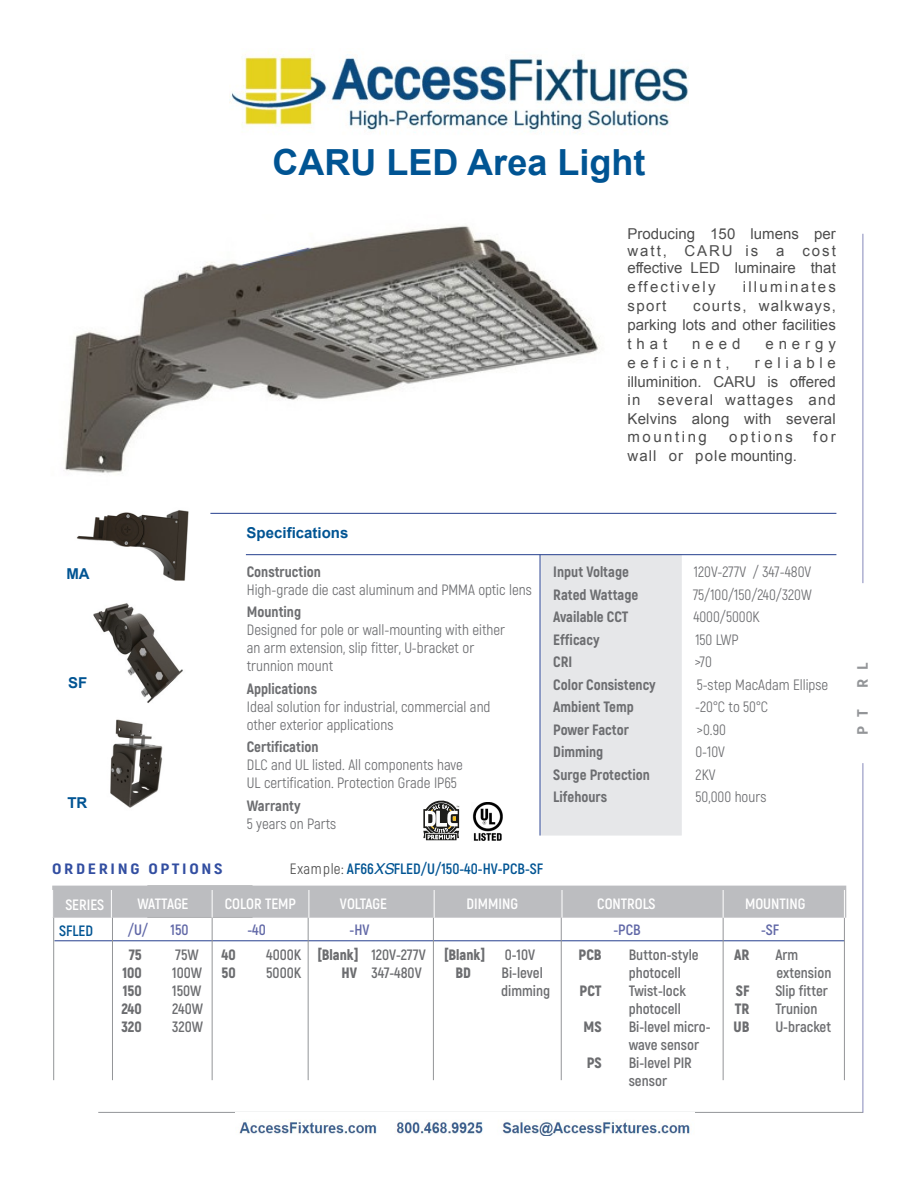
<style>
.page{position:relative;width:918px;height:1188px;background:#fff}
.page>*{position:absolute;margin:0;border:0;box-sizing:border-box;transform-origin:0 0}
.t1{font:700 36px "Arial";color:#005493}
.t2{font:15px/18px "Akrobat";color:#6c6d70}
.t3{font:15px/18.6px "Arial";letter-spacing:.075em;color:#4d4d4d;text-align:justify}
.t4{font:700 15px/18px "Akrobat";color:#6c6d70}
.t5{font:800 15px "Akrobat";color:#6c6d70}
.t6{font:700 15px "Akrobat";color:#fff}
.t7{font:900 15px "Akrobat";color:#6c6d70}
.t8{font:700 15px "Akrobat";color:#005493}
.t9{font:15px "Arial";letter-spacing:.15em;color:#4d4d4d}
.t10{font:700 15px "Arial";color:#005493}
.t11{font:15px "Arial";letter-spacing:.035em;color:#4d4d4d}
.t12{font:700 15px "Akrobat";color:#6168a7}
.t13{font:800 15px "Akrobat";letter-spacing:.15em;color:#324ea1;scale:1.18 1}
.t14{font:15px "Arial";letter-spacing:.31em;color:#4d4d4d}
.t15{font:700 15px "Akrobat";letter-spacing:-.02em;color:#fff}
.t16{font:15px "Arial";letter-spacing:.17em;color:#4d4d4d}
.t17{font:800 15px "Akrobat";color:#939598;scale:1.18 1}
.s1{font-weight:400;color:#4d4d4d}
.s2{font-family:"Helvetica";font-weight:400;font-style:italic}
.s3{color:#6168a7}
.s4{font-weight:900}
</style>
<div class="page">
<hr style="left:98px;top:1112px;width:765px;height:1px;background:#939598">
<div style="left:541px;top:555px;width:141px;height:281px;background:#e6e7e9"></div>
<hr style="left:246px;top:554px;width:590px;height:1px;background:#253f8e">
<hr style="left:210px;top:513px;width:626px;height:1px;background:#253f8e">
<svg style="left:423px;top:801px;width:36px;height:39px"></svg>
<img style="left:472px;top:802px;width:31px;height:39px">
<hr style="left:540px;top:555px;width:1px;height:281px;background:#253f8e">
<div style="left:52px;top:886px;width:794px;height:32px;background:#bcbdc0;border:2px solid #bcbdc0"></div>
<hr style="left:54px;top:940px;width:791px;height:1px;background:#253f8e">
<hr style="left:212px;top:918px;width:1px;height:162px;background:#939598">
<svg style="left:212px;top:890px;width:1px;height:28px"></svg>
<hr style="left:723px;top:918px;width:1px;height:162px;background:#939598">
<svg style="left:723px;top:890px;width:1px;height:28px"></svg>
<hr style="left:844px;top:918px;width:1px;height:162px;background:#939598">
<svg style="left:844px;top:890px;width:1px;height:28px"></svg>
<hr style="left:308px;top:918px;width:1px;height:162px;background:#939598">
<svg style="left:309px;top:890px;width:1px;height:28px"></svg>
<hr style="left:433px;top:918px;width:1px;height:162px;background:#939598">
<svg style="left:434px;top:890px;width:1px;height:28px"></svg>
<hr style="left:112px;top:918px;width:1px;height:162px;background:#939598">
<svg style="left:111px;top:890px;width:1px;height:28px"></svg>
<hr style="left:53px;top:918px;width:1px;height:162px;background:#939598">
<svg style="left:52px;top:890px;width:1px;height:28px"></svg>
<svg style="left:562px;top:890px;width:1px;height:28px"></svg>
<hr style="left:561px;top:918px;width:1px;height:162px;background:#939598">
<hr style="left:863px;top:234px;width:1px;height:349px;background:#8688ba">
<hr style="left:863px;top:763px;width:1px;height:350px;background:#8688ba">
<img style="left:230px;top:49px;width:458px;height:85px">
<img style="left:93px;top:603px;width:90px;height:100px">
<img style="left:76px;top:510px;width:113px;height:71px">
<img style="left:110px;top:719px;width:53px;height:89px">
<img style="left:65px;top:226px;width:535px;height:247px">
<img style="left:239px;top:1122px;width:451px;height:13px">
<h1 class="t1" style="left:273px;top:143px;width:374px">CARU LED Area Light</h1>
<p class="t3" style="left:628px;top:226px;width:210px;line-height:17px">Producing 150 lumens per watt, CARU is a cost effective LED luminaire that</p>
<p class="t9" style="left:628px;top:279px;width:90px">effectively</p>
<p class="t9" style="left:743px;top:279px;width:95px">illuminates</p>
<p class="t3" style="left:628px;top:297px;width:40px">sport</p>
<p class="t3" style="left:628px;top:296px;width:210px;line-height:19px;text-indent:66px">courts, walkways, parking lots and other facilities that</p>
<p class="t3" style="left:692px;top:335px;width:50px">need</p>
<p class="t3" style="left:765px;top:335px;width:72px">energy</p>
<p class="t14" style="left:628px;top:354px;width:104px">eeficient,</p>
<p class="t3" style="left:628px;top:353px;width:210px;text-indent:127px">reliable illuminition. CARU is offered in several wattages and Kelvins along with several mounting</p>
<p class="t16" style="left:729px;top:429px;width:65px">options</p>
<p class="t3" style="left:813px;top:428px;width:24px">for</p>
<p class="t11" style="left:628px;top:447px;width:171px">wall or pole mounting.</p>
<p class="t10" style="left:66px;top:565px;width:25px">MA</p>
<p class="t10" style="left:68px;top:675px;width:21px">SF</p>
<p class="t10" style="left:67px;top:794px;width:21px">TR</p>
<p class="t10" style="left:247px;top:524px;width:103px">Specifications</p>
<p class="t5" style="left:247px;top:562px;width:76px">Construction</p>
<p class="t2" style="left:247px;top:580px;width:286px">High-grade die cast aluminum and PMMA optic lens</p>
<p class="t5" style="left:247px;top:602px;width:56px">Mounting</p>
<p class="t2" style="left:247px;top:621px;width:260px">Designed for pole or wall-mounting with either an arm extension, slip fitter, U-bracket or trunnion mount</p>
<p class="t5" style="left:247px;top:679px;width:72px">Applications</p>
<p class="t2" style="left:247px;top:697px;width:245px">Ideal solution for industrial, commercial and other exterior applications</p>
<p class="t5" style="left:247px;top:737px;width:73px">Certification</p>
<p class="t2" style="left:247px;top:756px;width:218px">DLC and UL listed. All components have<br>UL certification. Protection Grade IP65</p>
<p class="t5" style="left:247px;top:796px;width:55px">Warranty</p>
<p class="t2" style="left:247px;top:814px;width:91px">5 years on Parts</p>
<p class="t5" style="left:553px;top:562px;width:77px">Input Voltage</p>
<p class="t2" style="left:694px;top:563px;width:119px">120V-277V / 347-480V</p>
<p class="t5" style="left:553px;top:585px;width:87px">Rated Wattage</p>
<p class="t2" style="left:693px;top:585px;width:120px">75/100/150/240/320W</p>
<p class="t5" style="left:553px;top:607px;width:77px">Available CCT</p>
<p class="t2" style="left:693px;top:608px;width:68px">4000/5000K</p>
<p class="t5" style="left:553px;top:630px;width:48px">Efficacy</p>
<p class="t2" style="left:695px;top:630px;width:45px">150 LWP</p>
<p class="t5" style="left:553px;top:652px;width:21px">CRI</p>
<p class="t2" style="left:695px;top:653px;width:19px">&gt;70</p>
<p class="t5" style="left:553px;top:675px;width:104px">Color Consistency</p>
<p class="t2" style="left:697px;top:675px;width:133px">5-step MacAdam Ellipse</p>
<p class="t5" style="left:553px;top:697px;width:82px">Ambient Temp</p>
<p class="t2" style="left:695px;top:698px;width:74px">-20°C to 50°C</p>
<p class="t5" style="left:553px;top:720px;width:77px">Power Factor</p>
<p class="t2" style="left:697px;top:720px;width:31px">&gt;0.90</p>
<p class="t5" style="left:553px;top:742px;width:52px">Dimming</p>
<p class="t2" style="left:695px;top:743px;width:31px">0-10V</p>
<p class="t5" style="left:553px;top:765px;width:98px">Surge Protection</p>
<p class="t2" style="left:696px;top:765px;width:21px">2KV</p>
<p class="t5" style="left:553px;top:787px;width:55px">Lifehours</p>
<p class="t2" style="left:696px;top:788px;width:72px">50,000 hours</p>
<p class="t8" style="left:290px;top:859px;width:255px"><span class="s1">Example:</span> AF66<span class="s2">XS</span>FLED/U/150-40-HV-PCB-SF</p>
<p class="t13" style="left:52px;top:859px;width:146px">ORDERING OPTIONS</p>
<p class="t6" style="left:66px;top:896px;width:40px">SERIES</p>
<p class="t15" style="left:137px;top:895px;width:53px">WATTAGE</p>
<p class="t12" style="left:128px;top:920px;width:22px">/U/</p>
<p class="t12" style="left:171px;top:920px;width:19px">150</p>
<p class="t7" style="left:129px;top:945px;width:14px">75</p>
<p class="t4" style="left:176px;top:946px;width:25px">75W</p>
<p class="t7" style="left:122px;top:963px;width:21px">100</p>
<p class="t4" style="left:172px;top:964px;width:31px">100W</p>
<p class="t7" style="left:123px;top:981px;width:20px">150</p>
<p class="t4" style="left:172px;top:982px;width:31px">150W</p>
<p class="t7" style="left:121px;top:999px;width:22px">240</p>
<p class="t4" style="left:172px;top:1000px;width:32px">240W</p>
<p class="t7" style="left:121px;top:1017px;width:22px">320</p>
<p class="t4" style="left:172px;top:1018px;width:32px">320W</p>
<p class="t6" style="left:225px;top:895px;width:73px">COLOR TEMP</p>
<p class="t12" style="left:247px;top:920px;width:20px">-40</p>
<p class="t7" style="left:222px;top:945px;width:16px">40</p>
<p class="t4" style="left:266px;top:946px;width:37px">4000K</p>
<p class="t7" style="left:222px;top:963px;width:16px">50</p>
<p class="t4" style="left:266px;top:964px;width:37px">5000K</p>
<p class="t6" style="left:340px;top:895px;width:48px">VOLTAGE</p>
<p class="t4" style="left:317px;top:917px;width:110px;line-height:25.5px;text-indent:32px"><span class="s3">-HV<br></span><span class="s4">[Blank]</span> 120V-277V</p>
<p class="t4" style="left:341px;top:964px;width:82px"><span class="s4">HV</span> 347-480V</p>
<p class="t6" style="left:467px;top:895px;width:53px">DIMMING</p>
<p class="t7" style="left:444px;top:945px;width:43px">[Blank]</p>
<p class="t4" style="left:505px;top:946px;width:32px">0-10V</p>
<p class="t7" style="left:456px;top:963px;width:17px">BD</p>
<p class="t4" style="left:501px;top:964px;width:50px">Bi-level dimming</p>
<p class="t8" style="left:59px;top:921px;width:36px">SFLED</p>
<p class="t6" style="left:597px;top:895px;width:60px">CONTROLS</p>
<p class="t12" style="left:613px;top:920px;width:29px">-PCB</p>
<p class="t7" style="left:579px;top:945px;width:25px">PCB</p>
<p class="t4" style="left:629px;top:946px;width:72px">Button-style photocell</p>
<p class="t7" style="left:580px;top:981px;width:24px">PCT</p>
<p class="t4" style="left:629px;top:982px;width:59px">Twist-lock photocell</p>
<p class="t7" style="left:584px;top:1017px;width:20px">MS</p>
<p class="t4" style="left:629px;top:1018px;width:83px">Bi-level micro&shy;wave sensor</p>
<p class="t7" style="left:587px;top:1053px;width:17px">PS</p>
<p class="t4" style="left:629px;top:1054px;width:65px">Bi-level PIR sensor</p>
<p class="t6" style="left:745px;top:895px;width:62px">MOUNTING</p>
<p class="t12" style="left:761px;top:920px;width:20px">-SF</p>
<p class="t7" style="left:734px;top:945px;width:17px">AR</p>
<p class="t4" style="left:775px;top:946px;width:57px">Arm extension</p>
<p class="t7" style="left:736px;top:981px;width:15px">SF</p>
<p class="t4" style="left:775px;top:982px;width:54px">Slip fitter</p>
<p class="t7" style="left:735px;top:999px;width:16px">TR</p>
<p class="t4" style="left:775px;top:1000px;width:44px">Trunion</p>
<p class="t7" style="left:733px;top:1017px;width:17px">UB</p>
<p class="t4" style="left:775px;top:1018px;width:57px">U-bracket</p>
<p class="t17" style="left:853px;top:688px;width:23px;rotate:-90deg">R L</p>
<p class="t17" style="left:853px;top:735px;width:23px;rotate:-90deg">P T</p>
</div>
